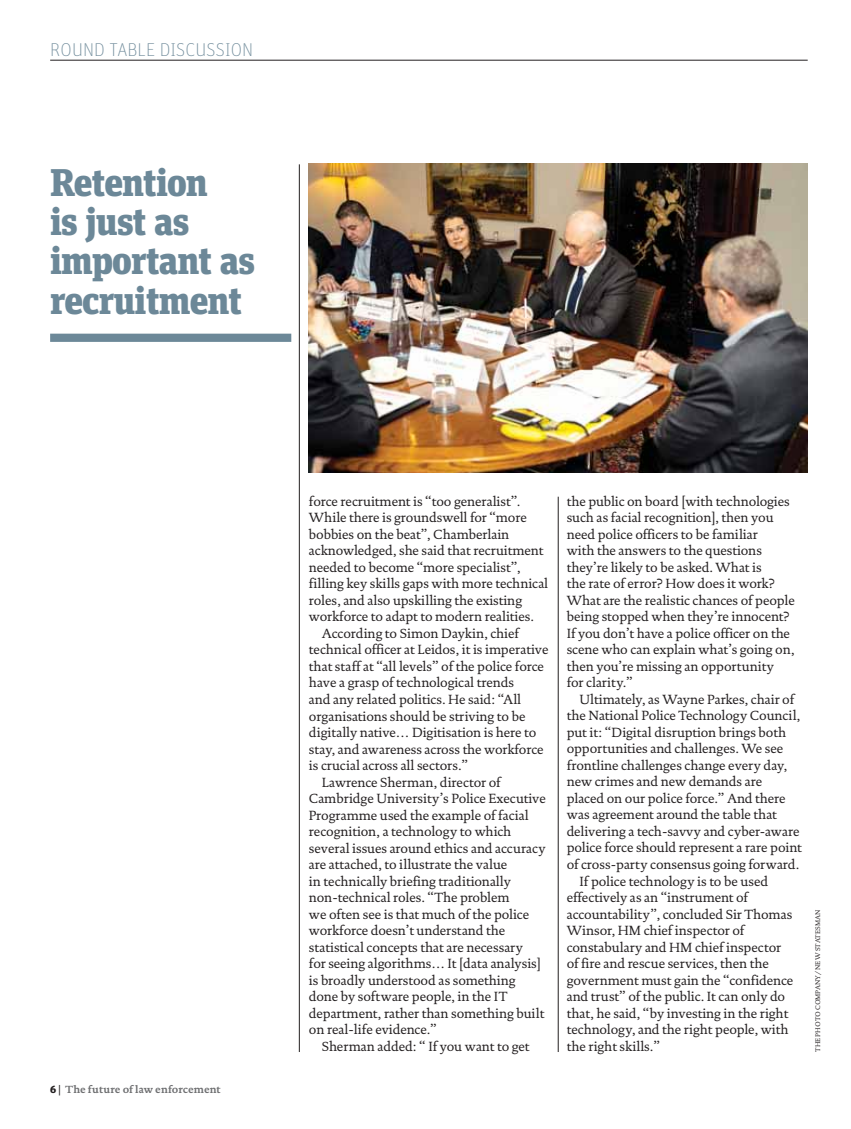
<style>
.page{position:relative;width:851px;height:1129px;background:#fff}
.page>*{position:absolute;margin:0;border:0;box-sizing:border-box;transform-origin:0 0}
.t1{font:900 38.55px/39.2px "Unit Slab Pro";letter-spacing:-.025em;color:#6c8898}
.t2{font:100 18.6px "Unit OT";letter-spacing:.005em;color:#6c8898}
.t3{font:13.5px/16.5px "DTL Documenta ST";letter-spacing:-.005em;color:#231f20}
.t4{font:700 10.5px "DTL Documenta ST";color:#6d6e70}
.t5{font:6.75px "DTL Documenta ST";letter-spacing:-.005em;color:#231f20}
.s1{font-family:"Unit Slab Pro";font-weight:900;color:#231f20}
.s2{font-weight:400;color:#231f20}
</style>
<div class="page">
<hr style="left:50px;top:60px;width:757px;height:1px;background:#231f20">
<hr style="left:557px;top:496px;width:1px;height:555px;background:#231f20">
<hr style="left:299px;top:164px;width:1px;height:887px;background:#231f20">
<div style="left:50px;top:333px;width:241px;height:9px;background:#6c8898"></div>
<img style="left:308px;top:164px;width:499px;height:308px">
<h2 class="t2" style="left:50px;top:38px;width:204px">ROUND TABLE DISCUSSION</h2>
<h1 class="t1" style="left:50px;top:166px;width:206px">Retention<br>is just as important as recruitment</h1>
<p class="t4" style="left:50px;top:1083px;width:172px"><span class="s1">6</span> <span class="s2">|</span> The future of law enforcement</p>
<p class="t3" style="left:309px;top:494px;width:213px">force recruitment is “too generalist”.</p>
<p class="t3" style="left:309px;top:510px;width:219px">While there is groundswell for “more</p>
<p class="t3" style="left:309px;top:527px;width:202px">bobbies on the beat”, Chamberlain</p>
<p class="t3" style="left:309px;top:543px;width:236px">acknowledged, she said that recruitment</p>
<p class="t3" style="left:309px;top:560px;width:213px">needed to become “more specialist”,</p>
<p class="t3" style="left:309px;top:576px;width:241px">filling key skills gaps with more technical</p>
<p class="t3" style="left:309px;top:593px;width:214px">roles, and also upskilling the existing</p>
<p class="t3" style="left:309px;top:609px;width:226px">workforce to adapt to modern realities.</p>
<p class="t3" style="left:321px;top:626px;width:199px">According to Simon Daykin, chief</p>
<p class="t3" style="left:309px;top:642px;width:241px">technical officer at Leidos, it is imperative</p>
<p class="t3" style="left:309px;top:659px;width:236px">that staff at “all levels” of the police force</p>
<p class="t3" style="left:309px;top:675px;width:206px">have a grasp of technological trends</p>
<p class="t3" style="left:309px;top:692px;width:214px">and any related politics. He said: “All</p>
<p class="t3" style="left:309px;top:708px;width:218px">organisations should be striving to be</p>
<p class="t3" style="left:309px;top:725px;width:229px">digitally native… Digitisation is here to</p>
<p class="t3" style="left:309px;top:741px;width:236px">stay, and awareness across the workforce</p>
<p class="t3" style="left:309px;top:758px;width:160px">is crucial across all sectors.”</p>
<p class="t3" style="left:321px;top:774px;width:180px">Lawrence Sherman, director of</p>
<p class="t3" style="left:309px;top:791px;width:238px">Cambridge University’s Police Executive</p>
<p class="t3" style="left:309px;top:807px;width:221px">Programme used the example of facial</p>
<p class="t3" style="left:309px;top:824px;width:204px">recognition, a technology to which</p>
<p class="t3" style="left:309px;top:840px;width:238px">several issues around ethics and accuracy</p>
<p class="t3" style="left:309px;top:857px;width:200px">are attached, to illustrate the value</p>
<p class="t3" style="left:309px;top:873px;width:203px">in technically briefing traditionally</p>
<p class="t3" style="left:309px;top:890px;width:202px">non-technical roles. “The problem</p>
<p class="t3" style="left:309px;top:906px;width:222px">we often see is that much of the police</p>
<p class="t3" style="left:309px;top:923px;width:198px">workforce doesn’t understand the</p>
<p class="t3" style="left:309px;top:939px;width:215px">statistical concepts that are necessary</p>
<p class="t3" style="left:309px;top:956px;width:233px">for seeing algorithms… It [data analysis]</p>
<p class="t3" style="left:309px;top:972px;width:208px">is broadly understood as something</p>
<p class="t3" style="left:309px;top:989px;width:200px">done by software people, in the IT</p>
<p class="t3" style="left:309px;top:1005px;width:237px">department, rather than something built</p>
<p class="t3" style="left:309px;top:1022px;width:129px">on real-life evidence.”</p>
<p class="t3" style="left:321px;top:1038px;width:209px">Sherman added: “ If you want to get</p>
<p class="t3" style="left:566px;top:494px;width:229px">the public on board [with technologies such as facial recognition], then you need police officers to be familiar<br>with the answers to the questions they’re likely to be asked. What is<br>the rate of error? How does it work?<br>What are the realistic chances of people being stopped when they’re innocent?<br>If you don’t have a police officer on the scene who can explain what’s going on, then you’re missing an opportunity<br>for clarity.”</p>
<p class="t3" style="left:579px;top:691px;width:216px">Ultimately, as Wayne Parkes, chair of</p>
<p class="t3" style="left:566px;top:708px;width:235px">the National Police Technology Council,</p>
<p class="t3" style="left:566px;top:724px;width:221px">put it: “Digital disruption brings both</p>
<p class="t3" style="left:566px;top:741px;width:218px">opportunities and challenges. We see</p>
<p class="t3" style="left:566px;top:757px;width:222px">frontline challenges change every day,</p>
<p class="t3" style="left:566px;top:774px;width:197px">new crimes and new demands are</p>
<p class="t3" style="left:566px;top:790px;width:220px">placed on our police force.” And there</p>
<p class="t3" style="left:566px;top:807px;width:212px">was agreement around the table that</p>
<p class="t3" style="left:566px;top:823px;width:234px">delivering a tech-savvy and cyber-aware</p>
<p class="t3" style="left:566px;top:840px;width:236px">police force should represent a rare point</p>
<p class="t3" style="left:566px;top:856px;width:234px">of cross-party consensus going forward.</p>
<p class="t3" style="left:579px;top:873px;width:190px">If police technology is to be used</p>
<p class="t3" style="left:566px;top:889px;width:183px">effectively as an “instrument of</p>
<p class="t3" style="left:566px;top:906px;width:227px">accountability”, concluded Sir Thomas</p>
<p class="t3" style="left:566px;top:922px;width:179px">Winsor, HM chief inspector of</p>
<p class="t3" style="left:566px;top:939px;width:216px">constabulary and HM chief inspector</p>
<p class="t3" style="left:566px;top:955px;width:204px">of fire and rescue services, then the</p>
<p class="t3" style="left:566px;top:972px;width:228px">government must gain the “confidence</p>
<p class="t3" style="left:566px;top:988px;width:220px">and trust” of the public. It can only do</p>
<p class="t3" style="left:566px;top:1005px;width:223px">that, he said, “by investing in the right</p>
<p class="t3" style="left:566px;top:1021px;width:223px">technology, and the right people, with</p>
<p class="t3" style="left:566px;top:1038px;width:95px">the right skills.”</p>
<p class="t5" style="left:814px;top:1051px;width:144px;rotate:-90deg">THE PHOTO COMPANY/ NEW STATESMAN</p>
</div>
